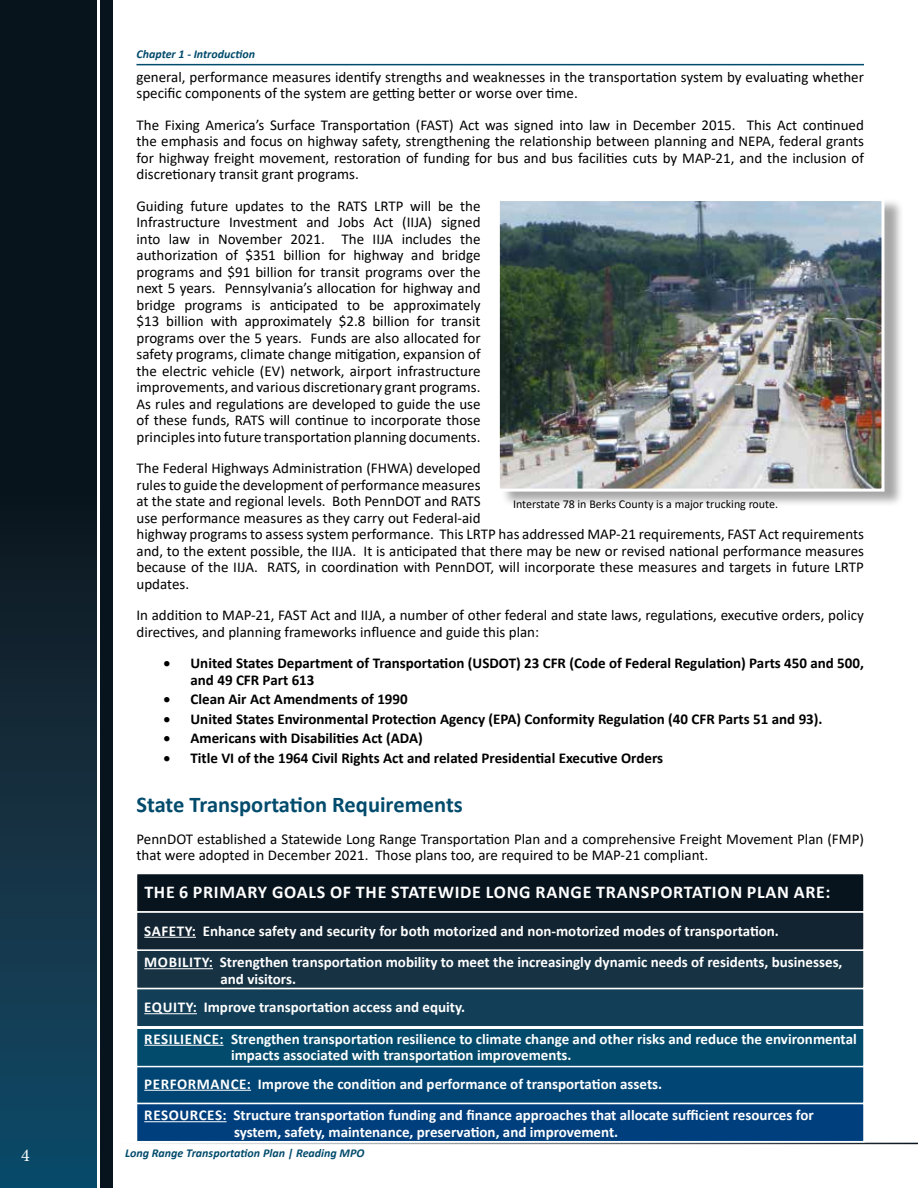
<style>
.page{position:relative;width:918px;height:1188px;background:#fff}
.page>*{position:absolute;margin:0;border:0;box-sizing:border-box;transform-origin:0 0}
.t1{font:700 22.5px "Calibri";color:#024b6c}
.t2{font:700 18px "Calibri";letter-spacing:.04em;color:#fff}
.t3{font:18px "Minion Pro";color:#fff}
.t4{font:15px/16.5px "Calibri";color:#000}
.t5{font:700 15px/31.5px "Calibri";color:#fff}
.t6{font:700 15px/16.5px "Calibri";color:#000}
.t7{font:italic 700 12px "Calibri";color:#024b6c}
.t8{font:12px "Calibri";color:#000}
</style>
<div class="page">
<div style="left:100px;top:0;width:12px;height:1188px;background:#08141d"></div>
<svg style="left:0;top:0;width:97px;height:1188px;background:#0d2432"></svg>
<hr style="left:116px;top:1143px;width:802px;height:1px;background:#08141d">
<div style="left:136px;top:1103px;width:729px;height:39px;background:#003f7d;border:2px solid #fff"></div>
<div style="left:136px;top:1064px;width:729px;height:40px;background:#004574;border:2px solid #fff"></div>
<div style="left:136px;top:1028px;width:729px;height:39px;background:#024b6c;border:2px solid #fff"></div>
<div style="left:136px;top:988px;width:729px;height:40px;background:#123e57;border:2px solid #fff"></div>
<div style="left:136px;top:949px;width:729px;height:40px;background:#163243;border:2px solid #fff"></div>
<div style="left:136px;top:911px;width:729px;height:40px;background:#122431;border:2px solid #fff"></div>
<div style="left:136px;top:873px;width:729px;height:40px;background:#08141d;border:2px solid #fff"></div>
<hr style="left:144px;top:937px;width:52px;height:1px;background:#fff">
<hr style="left:144px;top:968px;width:69px;height:1px;background:#fff">
<hr style="left:144px;top:1013px;width:53px;height:1px;background:#fff">
<hr style="left:144px;top:1045px;width:79px;height:1px;background:#fff">
<hr style="left:144px;top:1090px;width:107px;height:1px;background:#fff">
<hr style="left:144px;top:1121px;width:83px;height:1px;background:#fff">
<hr style="left:136px;top:64px;width:728px;height:1px;background:#024b6c">
<div style="left:501px;top:197px;width:403px;height:310px;background:#000;opacity:.35"></div>
<img style="left:501px;top:202px;width:379px;height:286px">
<div style="left:497px;top:198px;width:387px;height:294px;border:3px solid #fff"></div>
<p class="t7" style="left:136px;top:45px;width:120px">Chapter 1 - Introduction</p>
<p class="t4" style="left:136px;top:68px;width:729px">general, performance measures identify strengths and weaknesses in the transportation system by evaluating whether specific components of the system are getting better or worse over time.</p>
<p class="t4" style="left:136px;top:116px;width:729px;text-align:justify">The Fixing America’s Surface Transportation (FAST) Act was signed into law in December 2015. This Act continued the emphasis and focus on highway safety, strengthening the relationship between planning and NEPA, federal grants for highway freight movement, restoration of funding for bus and bus facilities cuts by MAP‐21, and the inclusion of discretionary transit grant programs.</p>
<p class="t4" style="left:136px;top:197px;width:346px;text-align:justify">Guiding future updates to the RATS LRTP will be the Infrastructure Investment and Jobs Act (IIJA) signed into law in November 2021. The IIJA includes the authorization of $351 billion for highway and bridge programs and $91 billion for transit programs over the next 5 years. Pennsylvania’s allocation for highway and bridge programs is anticipated to be approximately $13 billion with approximately $2.8 billion for transit programs over the 5 years. Funds are also allocated for safety programs, climate change mitigation, expansion of the electric vehicle (EV) network, airport infrastructure improvements, and various discretionary grant programs.<br>As rules and regulations are developed to guide the use of these funds, RATS will continue to incorporate those principles into future transportation planning documents.</p>
<p class="t4" style="left:136px;top:460px;width:729px">The Federal Highways Administration (FHWA) developed<br>rules to guide the development of performance measures<br>at the state and regional levels. Both PennDOT and RATS<br>use performance measures as they carry out Federal-aid<br>highway programs to assess system performance. This LRTP has addressed MAP-21 requirements, FAST Act requirements and, to the extent possible, the IIJA. It is anticipated that there may be new or revised national performance measures because of the IIJA. RATS, in coordination with PennDOT, will incorporate these measures and targets in future LRTP updates.</p>
<p class="t4" style="left:136px;top:607px;width:729px">In addition to MAP-21, FAST Act and IIJA, a number of other federal and state laws, regulations, executive orders, policy directives, and planning frameworks influence and guide this plan:</p>
<p class="t6" style="left:190px;top:655px;width:675px;text-indent:-27px">• United States Department of Transportation (USDOT) 23 CFR (Code of Federal Regulation) Parts 450 and 500, and 49 CFR Part 613</p>
<p class="t6" style="left:164px;top:691px;width:246px">• Clean Air Act Amendments of 1990</p>
<p class="t6" style="left:164px;top:710px;width:661px">• United States Environmental Protection Agency (EPA) Conformity Regulation (40 CFR Parts 51 and 93).</p>
<p class="t6" style="left:164px;top:730px;width:261px">• Americans with Disabilities Act (ADA)</p>
<p class="t6" style="left:164px;top:749px;width:501px">• Title VI of the 1964 Civil Rights Act and related Presidential Executive Orders</p>
<h1 class="t1" style="left:136px;top:789px;width:328px">State Transportation Requirements</h1>
<p class="t4" style="left:136px;top:830px;width:729px">PennDOT established a Statewide Long Range Transportation Plan and a comprehensive Freight Movement Plan (FMP) that were adopted in December 2021. Those plans too, are required to be MAP-21 compliant.</p>
<p class="t2" style="left:144px;top:879px;width:688px">THE 6 PRIMARY GOALS OF THE STATEWIDE LONG RANGE TRANSPORTATION PLAN ARE:</p>
<p class="t5" style="left:144px;top:915px;width:700px">SAFETY: Enhance safety and security for both motorized and non-motorized modes of transportation.<br>MOBILITY: Strengthen transportation mobility to meet the increasingly dynamic needs of residents, businesses,</p>
<p class="t5" style="left:144px;top:964px;width:322px;line-height:28.5px;text-indent:76px">and visitors.<br>EQUITY: Improve transportation access and equity.</p>
<p class="t5" style="left:231px;top:1030px;width:627px;line-height:16.5px;text-indent:-87px">RESILIENCE: Strengthen transportation resilience to climate change and other risks and reduce the environmental impacts associated with transportation improvements.</p>
<p class="t5" style="left:144px;top:1068px;width:671px">PERFORMANCE: Improve the condition and performance of transportation assets.<br>RESOURCES: Structure transportation funding and finance approaches that allocate sufficient resources for</p>
<p class="t5" style="left:234px;top:1116px;width:386px">system, safety, maintenance, preservation, and improvement.</p>
<p class="t8" style="left:513px;top:496px;width:267px">Interstate 78 in Berks County is a major trucking route.</p>
<p class="t3" style="left:21px;top:1143px;width:10px">4</p>
<p class="t7" style="left:125px;top:1144px;width:241px">Long Range Transportation Plan | Reading MPO</p>
</div>
